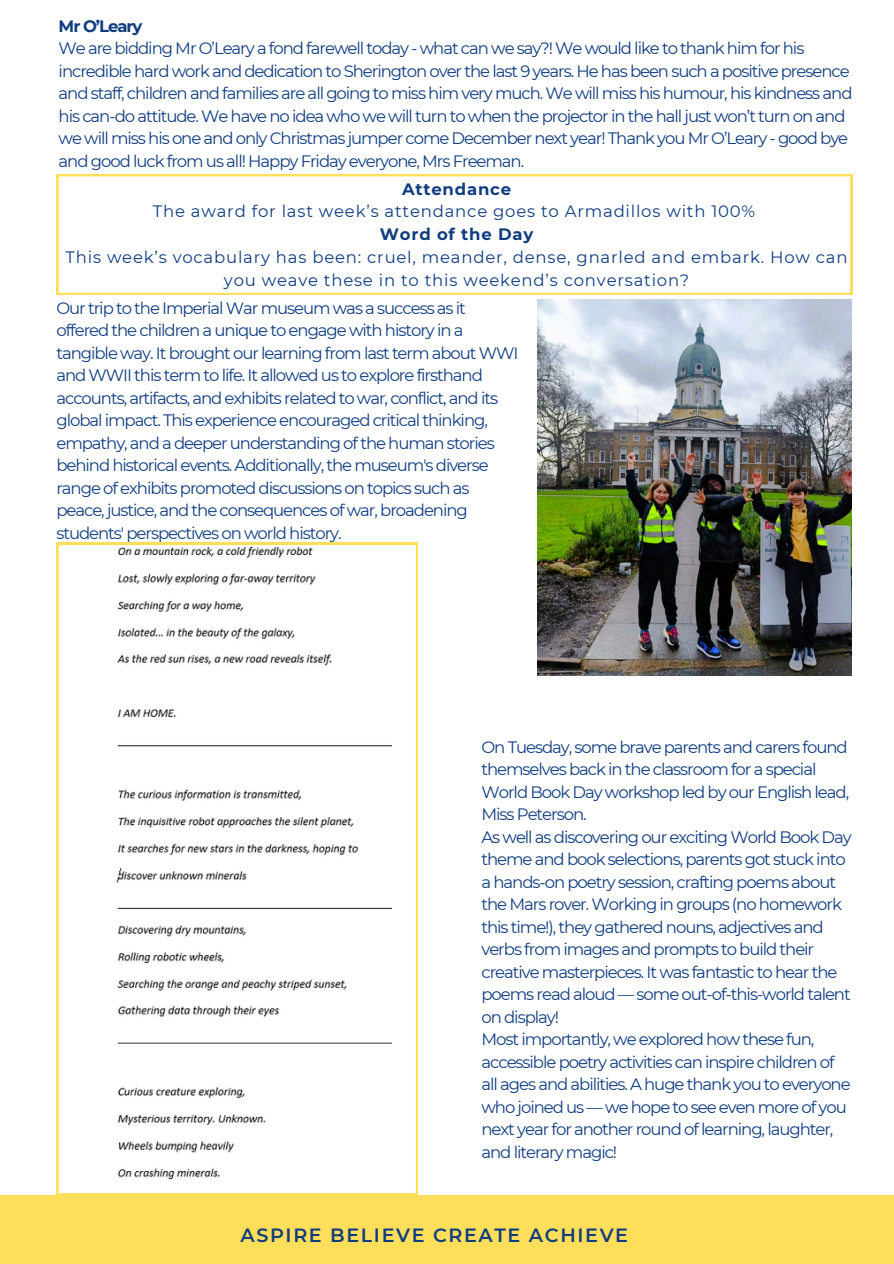
<style>
.page{position:relative;width:894px;height:1264px;background:#fff}
.page>*{position:absolute;margin:0;border:0;box-sizing:border-box;transform-origin:0 0}
.t1{font:600 19.2px "Montserrat";letter-spacing:.085em;color:#103d80}
.t2{font:16.5px/22.5px "Montserrat";letter-spacing:-.065em;color:#103d80}
.t3{font:16.5px/22.8px "Montserrat";letter-spacing:.045em;color:#103d80;text-align:center}
.t4{font:700 16.5px "Montserrat";letter-spacing:.045em;color:#103d80}
</style>
<div class="page">
<div style="left:0;top:1195px;width:893px;height:68px;background:#ffde59"></div>
<svg style="left:56px;top:174px;width:796px;height:120px"></svg>
<img style="left:537px;top:300px;width:314px;height:375px">
<svg style="left:56px;top:543px;width:362px;height:652px"></svg>
<p class="t4" style="left:59px;top:16px;width:85px">Mr O’Leary</p>
<p class="t2" style="left:59px;top:37px;width:795px">We are bidding Mr O’Leary a fond farewell today - what can we say?! We would like to thank him for his incredible hard work and dedication to Sherington over the last 9 years. He has been such a positive presence and staff, children and families are all going to miss him very much. We will miss his humour, his kindness and his can-do attitude. We have no idea who we will turn to when the projector in the hall just won’t turn on and we will miss his one and only Christmas jumper come December next year! Thank you Mr O’Leary - good bye and good luck from us all! Happy Friday everyone, Mrs Freeman.</p>
<p class="t4" style="left:402px;top:178px;width:110px">Attendance</p>
<p class="t3" style="left:153px;top:200px;width:603px">The award for last week’s attendance goes to Armadillos with 100%</p>
<p class="t4" style="left:380px;top:224px;width:155px">Word of the Day</p>
<p class="t3" style="left:66px;top:246px;width:783px">This week’s vocabulary has been: cruel, meander, dense, gnarled and embark. How can you weave these in to this weekend’s conversation?</p>
<p class="t2" style="left:56px;top:296px;width:463px">Our trip to the Imperial War museum was a success as it offered the children a unique to engage with history in a tangible way. It brought our learning from last term about WWI and WWII this term to life. It allowed us to explore firsthand accounts, artifacts, and exhibits related to war, conflict, and its global impact. This experience encouraged critical thinking, empathy, and a deeper understanding of the human stories behind historical events. Additionally, the museum's diverse range of exhibits promoted discussions on topics such as peace,justice, and the consequences ofwar, broadening students' perspectives on world history.</p>
<p class="t2" style="left:481px;top:735px;width:369px">On Tuesday, some brave parents and carers found themselves back in the classroom for a special World Book Day workshop led by our English lead, Miss Peterson.</p>
<p class="t2" style="left:481px;top:825px;width:371px">As well as discovering our exciting World Book Day theme and book selections, parents got stuck into a hands-on poetry session, crafting poems about the Mars rover. Working in groups (no homework this time!), they gathered nouns, adjectives and verbs from images and prompts to build their creative masterpieces. It was fantastic to hear the poems read aloud — some out-of-this-world talent on display!</p>
<p class="t2" style="left:481px;top:1028px;width:370px">Most importantly, we explored how these fun, accessible poetry activities can inspire children of all ages and abilities. A huge thank you to everyone whojoined us — we hope to see even more ofyou next year for another round of learning, laughter, and literary magic!</p>
<p class="t1" style="left:240px;top:1223px;width:389px">ASPIRE BELIEVE CREATE ACHIEVE</p>
</div>
